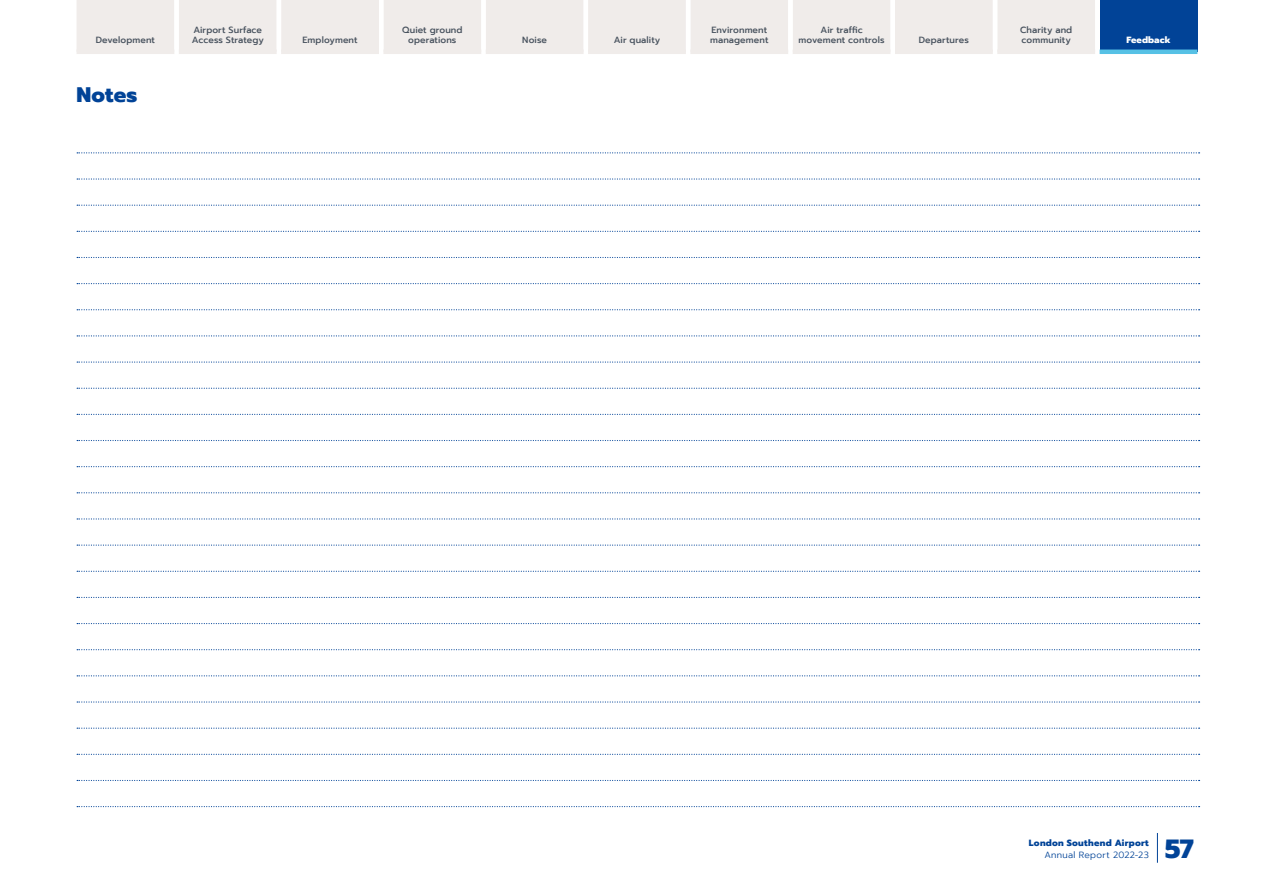
<style>
.page{position:relative;width:1263px;height:893px;background:#fff}
.page>*{position:absolute;margin:0;border:0;box-sizing:border-box;transform-origin:0 0}
.t1{font:800 26.25px "Prompt";color:#014397}
.t2{font:800 21px "Prompt";letter-spacing:.01em;color:#014397}
.t3{font:500 9px/10.5px "Prompt";letter-spacing:.01em;color:#48525e}
.t4{font:800 9px "Prompt";letter-spacing:.03em;color:#014397}
.t5{font:300 9px "Prompt";letter-spacing:.03em;color:#014397}
.t6{font:800 9px "Prompt";letter-spacing:.01em;color:#fff}
</style>
<div class="page">
<svg style="left:77px;top:152px;width:1122px;height:1px"></svg>
<svg style="left:77px;top:361px;width:1122px;height:2px"></svg>
<svg style="left:77px;top:571px;width:1122px;height:1px"></svg>
<svg style="left:77px;top:257px;width:1122px;height:1px"></svg>
<svg style="left:77px;top:466px;width:1122px;height:1px"></svg>
<svg style="left:77px;top:675px;width:1122px;height:1px"></svg>
<svg style="left:77px;top:205px;width:1122px;height:1px"></svg>
<svg style="left:77px;top:414px;width:1122px;height:1px"></svg>
<svg style="left:77px;top:623px;width:1122px;height:1px"></svg>
<svg style="left:77px;top:309px;width:1122px;height:1px"></svg>
<svg style="left:77px;top:518px;width:1122px;height:1px"></svg>
<svg style="left:77px;top:728px;width:1122px;height:1px"></svg>
<svg style="left:77px;top:780px;width:1122px;height:1px"></svg>
<svg style="left:77px;top:178px;width:1122px;height:2px"></svg>
<svg style="left:77px;top:388px;width:1122px;height:1px"></svg>
<svg style="left:77px;top:597px;width:1122px;height:1px"></svg>
<svg style="left:77px;top:283px;width:1122px;height:1px"></svg>
<svg style="left:77px;top:492px;width:1122px;height:1px"></svg>
<svg style="left:77px;top:701px;width:1122px;height:2px"></svg>
<svg style="left:77px;top:231px;width:1122px;height:1px"></svg>
<svg style="left:77px;top:440px;width:1122px;height:1px"></svg>
<svg style="left:77px;top:649px;width:1122px;height:1px"></svg>
<svg style="left:77px;top:335px;width:1122px;height:1px"></svg>
<svg style="left:77px;top:545px;width:1122px;height:1px"></svg>
<svg style="left:77px;top:754px;width:1122px;height:1px"></svg>
<svg style="left:77px;top:806px;width:1122px;height:1px"></svg>
<div style="left:77px;top:0;width:97px;height:50px;background:#f0ecea"></div>
<div style="left:179px;top:0;width:916px;height:52px;background:#f0ecea"></div>
<div style="left:1099px;top:0;width:98px;height:52px;background:#014397"></div>
<hr style="left:997px;top:50px;width:98px;height:4px;background:#f0ecea">
<hr style="left:895px;top:50px;width:98px;height:4px;background:#f0ecea">
<hr style="left:793px;top:50px;width:97px;height:4px;background:#f0ecea">
<hr style="left:690px;top:50px;width:98px;height:4px;background:#f0ecea">
<hr style="left:588px;top:50px;width:98px;height:4px;background:#f0ecea">
<hr style="left:486px;top:50px;width:98px;height:4px;background:#f0ecea">
<hr style="left:383px;top:50px;width:98px;height:4px;background:#f0ecea">
<hr style="left:281px;top:50px;width:98px;height:4px;background:#f0ecea">
<hr style="left:179px;top:50px;width:98px;height:4px;background:#f0ecea">
<hr style="left:77px;top:50px;width:97px;height:4px;background:#f0ecea">
<hr style="left:1099px;top:50px;width:98px;height:4px;background:#56c1e5">
<hr style="left:1157px;top:833px;width:1px;height:30px;background:#014397">
<p class="t3" style="left:96px;top:35px;width:61px">Development</p>
<p class="t3" style="left:192px;top:24px;width:73px">Airport Surface<br>Access Strategy</p>
<p class="t3" style="left:302px;top:35px;width:57px">Employment</p>
<p class="t3" style="left:402px;top:24px;width:62px;text-align:center">Quiet ground operations</p>
<p class="t3" style="left:522px;top:35px;width:26px">Noise</p>
<p class="t3" style="left:614px;top:35px;width:48px">Air quality</p>
<p class="t3" style="left:710px;top:24px;width:60px">Environment management</p>
<p class="t3" style="left:799px;top:24px;width:87px;text-align:center">Air traffic movement controls</p>
<p class="t3" style="left:919px;top:35px;width:52px">Departures</p>
<p class="t3" style="left:1020px;top:24px;width:54px">Charity and community</p>
<p class="t6" style="left:1126px;top:33px;width:46px">Feedback</p>
<h2 class="t2" style="left:77px;top:79px;width:62px">Notes</h2>
<p class="t4" style="left:1029px;top:836px;width:121px">London Southend Airport</p>
<p class="t5" style="left:1044px;top:849px;width:106px">Annual Report 2022-23</p>
<h1 class="t1" style="left:1165px;top:829px;width:30px">57</h1>
</div>
